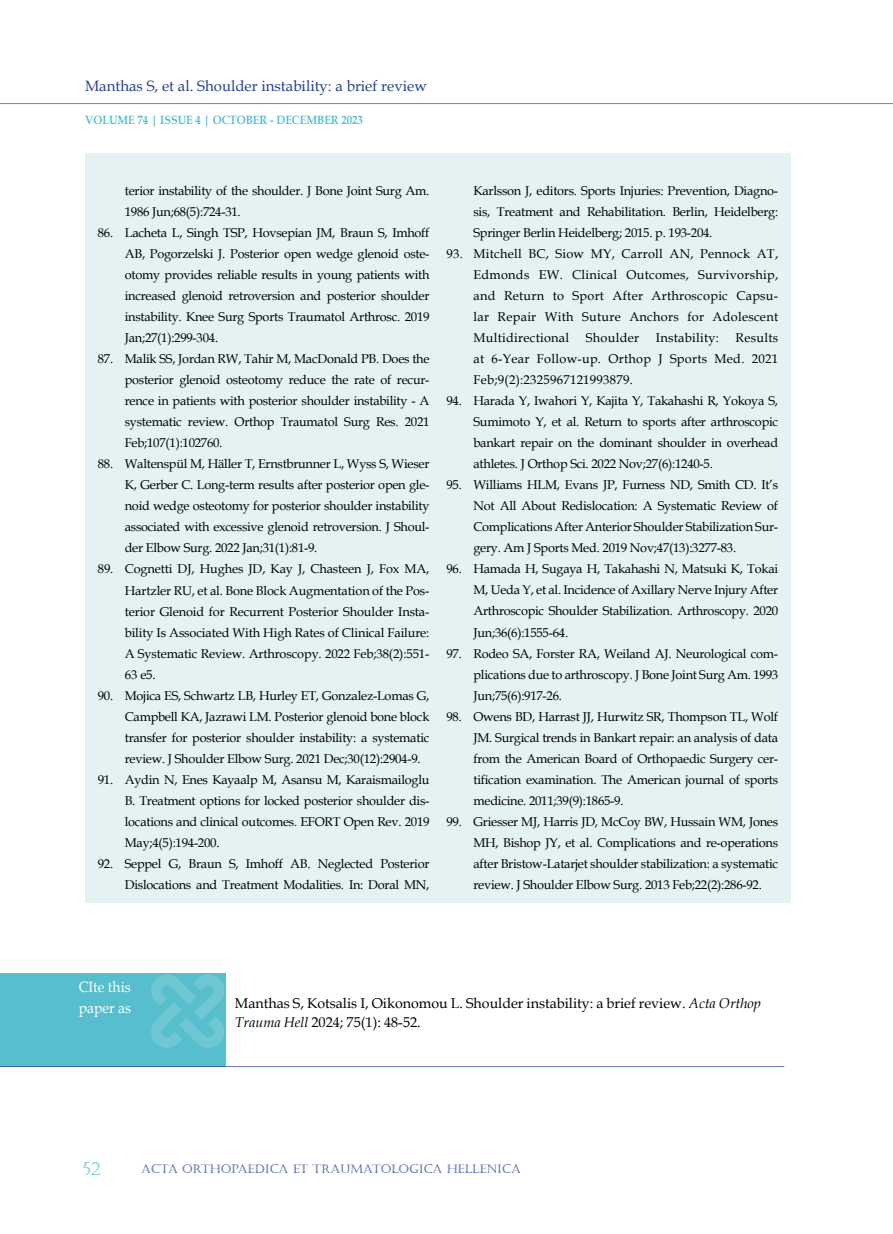
<style>
.page{position:relative;width:893px;height:1234px;background:#fff}
.page>*{position:absolute;margin:0;border:0;box-sizing:border-box;transform-origin:0 0}
.t1{font:18px "Castellar";color:#57becd}
.t2{font:15px "Book Antiqua";color:#25408f}
.t3{font:15px/21px "Book Antiqua";color:#fff;scale:.93 1}
.t4{font:14.25px/18.8px "Book Antiqua";color:#000}
.t5{font:12.75px/21px "Book Antiqua";letter-spacing:-.02em;color:#000;text-align:justify}
.t6{font:12.75px "Book Antiqua";letter-spacing:.02em;color:#000}
.t7{font:12px "Castellar";color:#25408f}
.t8{font:700 12px "Book Antiqua";color:#57becd;scale:.9 1}
.s1{font-style:italic}
</style>
<div class="page">
<hr style="left:0;top:103px;width:893px;height:3px;background:#000;opacity:.75">
<div style="left:85px;top:153px;width:706px;height:749px;background:#e4f2f4"></div>
<div style="left:0;top:972px;width:225px;height:94px;background:#57becd"></div>
<svg style="left:149px;top:972px;width:77px;height:75px"></svg>
<hr style="left:0;top:1064px;width:787px;height:3px;background:#000;opacity:.75">
<p class="t2" style="left:85px;top:76px;width:343px">Manthas S, et al. Shoulder instability: a brief review</p>
<p class="t8" style="left:85px;top:111px;width:310px">VOLUME 74 | ISSUE 4 | OCTOBER - DECEMBER 2023</p>
<p class="t5" style="left:125px;top:180px;width:306px">terior instability of the shoulder. J Bone Joint Surg Am.<br>1986 Jun;68(5):724-31.</p>
<p class="t5" style="left:125px;top:222px;width:306px;text-indent:-27px">86. Lacheta L, Singh TSP, Hovsepian JM, Braun S, Imhoff AB, Pogorzelski J. Posterior open wedge glenoid oste&shy;otomy provides reliable results in young patients with increased glenoid retroversion and posterior shoulder instability. Knee Surg Sports Traumatol Arthrosc. 2019<br>Jan;27(1):299-304.</p>
<p class="t5" style="left:125px;top:348px;width:306px;text-indent:-27px">87. Malik SS, Jordan RW, Tahir M, MacDonald PB. Does the posterior glenoid osteotomy reduce the rate of recur&shy;rence in patients with posterior shoulder instability - A systematic review. Orthop Traumatol Surg Res. 2021<br>Feb;107(1):102760.</p>
<p class="t5" style="left:125px;top:453px;width:306px;text-indent:-27px">88. Waltenspül M, Häller T, Ernstbrunner L, Wyss S, Wieser K, Gerber C. Long-term results after posterior open gle&shy;noid wedge osteotomy for posterior shoulder instability associated with excessive glenoid retroversion. J Shoul&shy;der Elbow Surg. 2022 Jan;31(1):81-9.</p>
<p class="t5" style="left:125px;top:558px;width:306px;text-indent:-27px">89. Cognetti DJ, Hughes JD, Kay J, Chasteen J, Fox MA, Hartzler RU, et al. Bone Block Augmentation of the Pos&shy;terior Glenoid for Recurrent Posterior Shoulder Insta&shy;bility Is Associated With High Rates of Clinical Failure:<br>A Systematic Review. Arthroscopy. 2022 Feb;38(2):551- 63 e5.</p>
<p class="t5" style="left:125px;top:684px;width:306px;text-indent:-27px">90. Mojica ES, Schwartz LB, Hurley ET, Gonzalez-Lomas G, Campbell KA, Jazrawi LM. Posterior glenoid bone block transfer for posterior shoulder instability: a systematic review. J Shoulder Elbow Surg. 2021 Dec;30(12):2904-9.</p>
<p class="t5" style="left:125px;top:768px;width:306px;text-indent:-27px">91. Aydin N, Enes Kayaalp M, Asansu M, Karaismailoglu B. Treatment options for locked posterior shoulder dis&shy;locations and clinical outcomes. EFORT Open Rev. 2019<br>May;4(5):194-200.</p>
<p class="t5" style="left:98px;top:852px;width:333px;text-align:right">92. Seppel G, Braun S, Imhoff AB. Neglected Posterior<br>Dislocations and Treatment Modalities. In: Doral MN,</p>
<p class="t5" style="left:473px;top:180px;width:306px">Karlsson J, editors. Sports Injuries: Prevention, Diagno&shy;sis, Treatment and Rehabilitation. Berlin, Heidelberg:<br>Springer Berlin Heidelberg; 2015. p. 193-204.</p>
<p class="t5" style="left:473px;top:243px;width:306px;text-indent:-27px">93. Mitchell BC, Siow MY, Carroll AN, Pennock AT, Edmonds EW. Clinical Outcomes, Survivorship, and Return to Sport After Arthroscopic Capsu&shy;lar Repair With Suture Anchors for Adolescent Multidirectional</p>
<p class="t5" style="left:473px;top:327px;width:306px;text-indent:262px">Results at 6-Year Follow-up. Orthop J Sports Med. 2021<br>Feb;9(2):2325967121993879.</p>
<p class="t5" style="left:473px;top:390px;width:306px;text-indent:-27px">94. Harada Y, Iwahori Y, Kajita Y, Takahashi R, Yokoya S, Sumimoto Y, et al. Return to sports after arthroscopic bankart repair on the dominant shoulder in overhead athletes. J Orthop Sci. 2022 Nov;27(6):1240-5.</p>
<p class="t5" style="left:473px;top:474px;width:306px;text-indent:-27px">95. Williams HLM, Evans JP, Furness ND, Smith CD. It’s Not All About Redislocation: A Systematic Review of Complications After Anterior Shoulder Stabilization Sur&shy;gery. Am J Sports Med. 2019 Nov;47(13):3277-83.</p>
<p class="t5" style="left:473px;top:558px;width:306px;text-indent:-27px">96. Hamada H, Sugaya H, Takahashi N, Matsuki K, Tokai M, Ueda Y, et al. Incidence of Axillary Nerve Injury After Arthroscopic Shoulder Stabilization. Arthroscopy. 2020<br>Jun;36(6):1555-64.</p>
<p class="t5" style="left:473px;top:642px;width:306px;text-indent:-27px">97. Rodeo SA, Forster RA, Weiland AJ. Neurological com&shy;plications due to arthroscopy. J Bone Joint Surg Am. 1993<br>Jun;75(6):917-26.</p>
<p class="t5" style="left:473px;top:705px;width:306px;text-indent:-27px">98. Owens BD, Harrast JJ, Hurwitz SR, Thompson TL, Wolf JM. Surgical trends in Bankart repair: an analysis of data from the American Board of Orthopaedic Surgery cer&shy;tification examination. The American journal of sports medicine. 2011;39(9):1865-9.</p>
<p class="t5" style="left:473px;top:810px;width:306px;text-indent:-27px">99. Griesser MJ, Harris JD, McCoy BW, Hussain WM, Jones MH, Bishop JY, et al. Complications and re-operations after Bristow-Latarjet shoulder stabilization: a systematic review. J Shoulder Elbow Surg. 2013 Feb;22(2):286-92.</p>
<p class="t6" style="left:586px;top:329px;width:55px">Shoulder</p>
<p class="t6" style="left:656px;top:329px;width:65px">Instability:</p>
<p class="t3" style="left:79px;top:975px;width:58px">CIte this paper as</p>
<p class="t4" style="left:235px;top:993px;width:527px">Manthas S, Kotsalis I, Oikonomou L. Shoulder instability: a brief review. <span class="s1">Acta Orthop<br>Trauma Hell</span> 2024; 75(1): 48-52.</p>
<h1 class="t1" style="left:82px;top:1157px;width:20px">52</h1>
<p class="t7" style="left:141px;top:1161px;width:381px">ACTA ORTHOPAEDICA ET TRAUMATOLOGICA HELLENICA</p>
</div>
